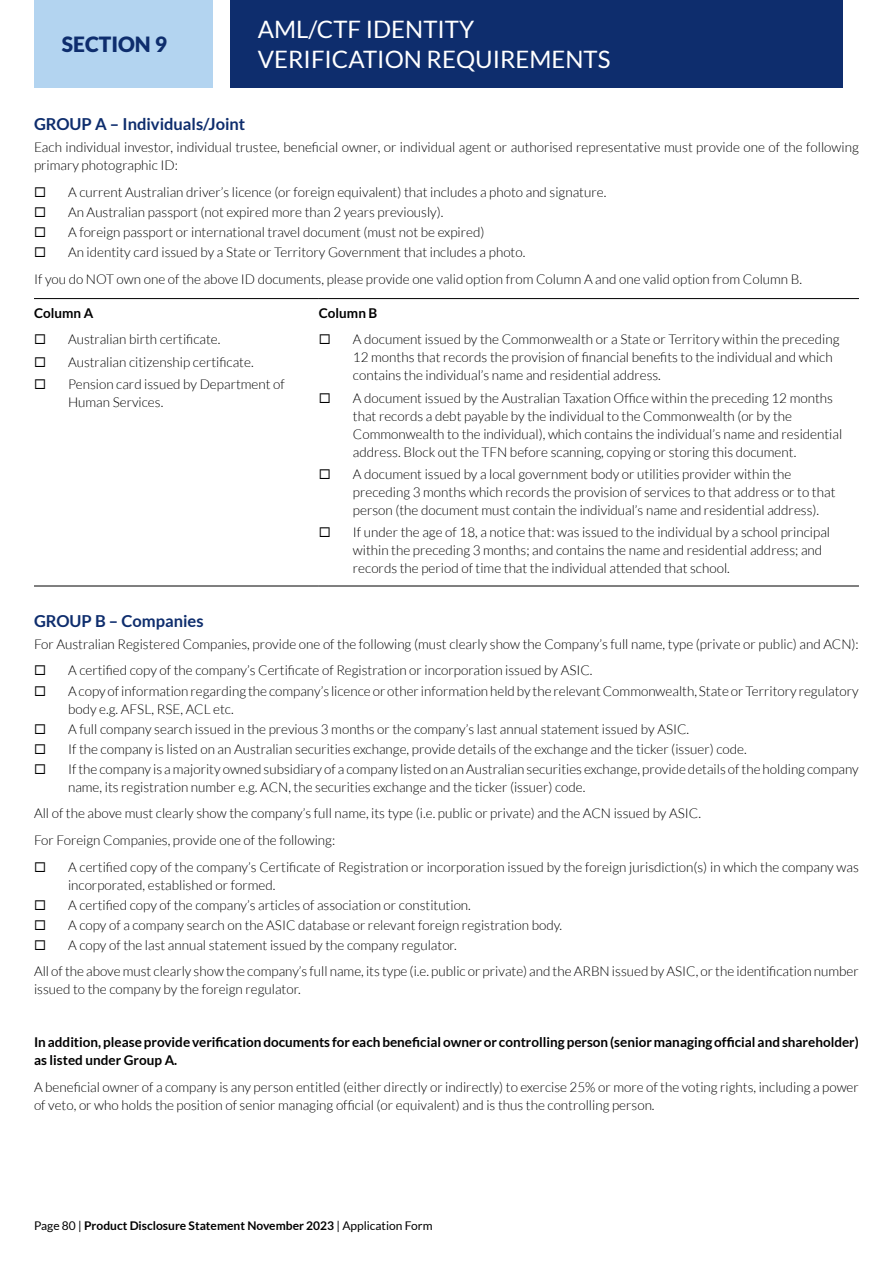
<style>
.page{position:relative;width:893px;height:1263px;background:#fff}
.page>*{position:absolute;margin:0;border:0;box-sizing:border-box;transform-origin:0 0}
.t1{font:24px/30px "Lato";color:#fff}
.t2{font:900 21px "Lato";color:#0e2d6d}
.t3{font:700 16.5px "Lato";color:#0e2d6d}
.t4{font:300 13.5px/18px "Lato";color:#000}
.t5{font:700 13.5px/18px "Lato";color:#000}
.t6{font:700 12px "Lato";color:#000}
.s1{font-weight:400}
</style>
<div class="page">
<div style="left:230px;top:0;width:612px;height:87px;background:#0e2d6d"></div>
<hr style="left:34px;top:298px;width:285px;height:1px;background:#000">
<hr style="left:319px;top:298px;width:540px;height:1px;background:#000">
<hr style="left:34px;top:586px;width:285px;height:1px;background:#000">
<hr style="left:319px;top:586px;width:540px;height:1px;background:#000">
<div style="left:34px;top:0;width:178px;height:87px;background:#b3d4f0"></div>
<h2 class="t2" style="left:62px;top:32px;width:107px">SECTION 9</h2>
<h1 class="t1" style="left:258px;top:14px;width:354px">AML/CTF IDENTITY<br>VERIFICATION REQUIREMENTS</h1>
<p class="t3" style="left:34px;top:115px;width:213px">GROUP A – Individuals/Joint</p>
<p class="t4" style="left:34px;top:139px;width:826px">Each individual investor, individual trustee, beneficial owner, or individual agent or authorised representative must provide one of the following primary photographic ID:</p>
<p class="t4" style="left:34px;top:183px;width:574px">◻ A current Australian driver’s licence (or foreign equivalent) that includes a photo and signature.</p>
<p class="t4" style="left:34px;top:203px;width:411px">◻ An Australian passport (not expired more than 2 years previously).</p>
<p class="t4" style="left:34px;top:223px;width:452px">◻ A foreign passport or international travel document (must not be expired)</p>
<p class="t4" style="left:34px;top:239px;width:770px;line-height:26.5px">◻ An identity card issued by a State or Territory Government that includes a photo.<br>If you do NOT own one of the above ID documents, please provide one valid option from Column A and one valid option from Column B.</p>
<p class="t5" style="left:34px;top:304px;width:61px">Column A</p>
<p class="t4" style="left:34px;top:331px;width:188px">◻ Australian birth certificate.</p>
<p class="t4" style="left:34px;top:353px;width:221px">◻ Australian citizenship certificate.</p>
<p class="t4" style="left:68px;top:375px;width:218px;text-indent:-34px">◻ Pension card issued by Department of<br>Human Services.</p>
<p class="t5" style="left:319px;top:304px;width:60px">Column B</p>
<p class="t4" style="left:353px;top:331px;width:488px;text-indent:-34px">◻ A document issued by the Commonwealth or a State or Territory within the preceding<br>12 months that records the provision of financial benefits to the individual and which contains the individual’s name and residential address.</p>
<p class="t4" style="left:353px;top:389px;width:491px;text-indent:-34px">◻ A document issued by the Australian Taxation Office within the preceding 12 months that records a debt payable by the individual to the Commonwealth (or by the Commonwealth to the individual), which contains the individual’s name and residential address. Block out the TFN before scanning, copying or storing this document.</p>
<p class="t4" style="left:353px;top:465px;width:484px;text-indent:-34px">◻ A document issued by a local government body or utilities provider within the preceding 3 months which records the provision of services to that address or to that person (the document must contain the individual’s name and residential address).</p>
<p class="t4" style="left:353px;top:523px;width:479px;text-indent:-34px">◻ If under the age of 18, a notice that: was issued to the individual by a school principal within the preceding 3 months; and contains the name and residential address; and records the period of time that the individual attended that school.</p>
<p class="t3" style="left:34px;top:611px;width:171px">GROUP B – Companies</p>
<p class="t4" style="left:34px;top:635px;width:826px">For Australian Registered Companies, provide one of the following (must clearly show the Company’s full name, type (private or public) and ACN):</p>
<p class="t4" style="left:34px;top:662px;width:560px">◻ A certified copy of the company’s Certificate of Registration or incorporation issued by ASIC.</p>
<p class="t4" style="left:68px;top:682px;width:792px;text-indent:-34px">◻ A copy of information regarding the company’s licence or other information held by the relevant Commonwealth, State or Territory regulatory body e.g. AFSL, RSE, ACL etc.</p>
<p class="t4" style="left:34px;top:720px;width:657px">◻ A full company search issued in the previous 3 months or the company’s last annual statement issued by ASIC.</p>
<p class="t4" style="left:34px;top:740px;width:714px">◻ If the company is listed on an Australian securities exchange, provide details of the exchange and the ticker (issuer) code.</p>
<p class="t4" style="left:68px;top:760px;width:792px;text-indent:-34px">◻ If the company is a majority owned subsidiary of a company listed on an Australian securities exchange, provide details of the holding company name, its registration number e.g. ACN, the securities exchange and the ticker (issuer) code.</p>
<p class="t4" style="left:34px;top:800px;width:668px;line-height:26.5px">All of the above must clearly show the company’s full name, its type (i.e. public or private) and the ACN issued by ASIC.<br>For Foreign Companies, provide one of the following:</p>
<p class="t4" style="left:68px;top:858px;width:792px;text-indent:-34px">◻ A certified copy of the company’s Certificate of Registration or incorporation issued by the foreign jurisdiction(s) in which the company was incorporated, established or formed.</p>
<p class="t4" style="left:34px;top:896px;width:438px">◻ A certified copy of the company’s articles of association or constitution.</p>
<p class="t4" style="left:34px;top:916px;width:530px">◻ A copy of a company search on the ASIC database or relevant foreign registration body.</p>
<p class="t4" style="left:34px;top:932px;width:826px;line-height:26.5px">◻ A copy of the last annual statement issued by the company regulator.<br>All of the above must clearly show the company’s full name, its type (i.e. public or private) and the ARBN issued by ASIC, or the identification number</p>
<p class="t4" style="left:34px;top:980px;width:268px">issued to the company by the foreign regulator.</p>
<p class="t5" style="left:34px;top:1033px;width:826px">In addition, please provide verification documents for each beneficial owner or controlling person (senior managing official and shareholder) as listed under Group A.</p>
<p class="t4" style="left:34px;top:1078px;width:826px">A beneficial owner of a company is any person entitled (either directly or indirectly) to exercise 25% or more of the voting rights, including a power of veto, or who holds the position of senior managing official (or equivalent) and is thus the controlling person.</p>
<p class="t6" style="left:34px;top:1219px;width:400px"><span class="s1">Page 80 |</span> Product Disclosure Statement November 2023 <span class="s1">| Application Form</span></p>
</div>
